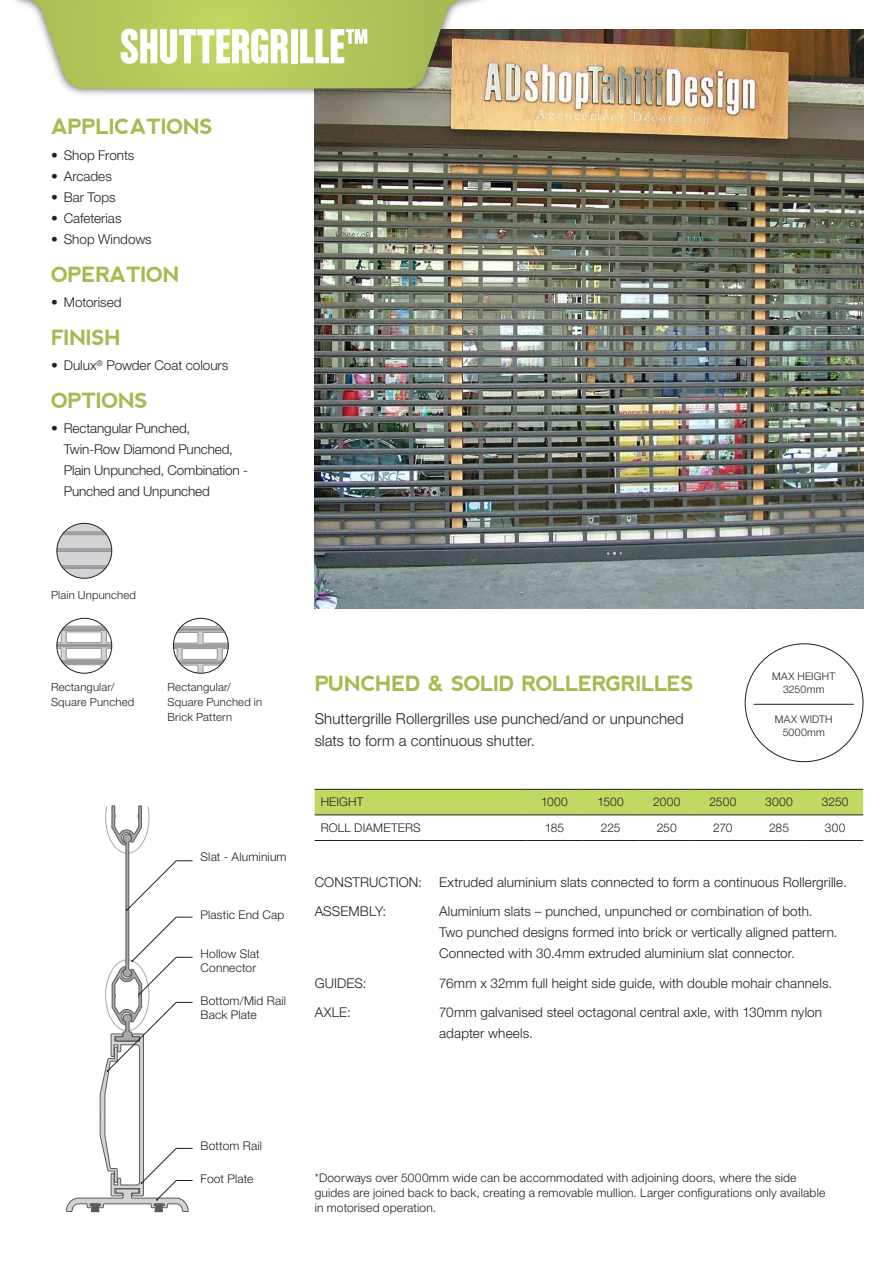
<style>
.page{position:relative;width:893px;height:1263px;background:#fff}
.page>*{position:absolute;margin:0;border:0;box-sizing:border-box;transform-origin:0 0}
.t1{font:52.5px "Chalet Comprime Hong Kong Sixty";letter-spacing:-.005em;color:#fff}
.t2{font:700 21px "nevis";letter-spacing:-.02em;color:#a6ba52}
.t3{font:300 15px/22.5px "Helvetica Neue LT Std";letter-spacing:.005em;color:#231f20}
.t4{font:300 13.5px/21px "Helvetica Neue LT Std";letter-spacing:.01em;color:#231f20}
.t5{font:300 13.5px/21px "Helvetica Neue LT Std";letter-spacing:-.01em;color:#231f20}
.t6{font:300 12px/15px "Helvetica Neue LT Std";letter-spacing:.015em;color:#231f20}
.t7{font:300 11.25px/15px "Helvetica Neue LT Std";letter-spacing:.015em;color:#231f20}
.t8{font:300 10.5px/12.6px "Helvetica Neue LT Std";letter-spacing:.02em;color:#231f20;text-align:center}
</style>
<div class="page">
<img style="left:315px;top:30px;width:548px;height:578px">
<div style="left:0;top:0;width:518px;height:98px;background:#231f20;opacity:.75"></div>
<svg style="left:29px;top:0;width:432px;height:88px;background:#b6c866"></svg>
<svg style="left:57px;top:523px;width:55px;height:55px"></svg>
<div style="left:57px;top:523px;width:55px;height:55px;border:1px solid #231f20;border-radius:50%"></div>
<svg style="left:57px;top:618px;width:55px;height:55px"></svg>
<div style="left:57px;top:618px;width:55px;height:55px;border:1px solid #231f20;border-radius:50%"></div>
<svg style="left:173px;top:618px;width:55px;height:55px"></svg>
<div style="left:173px;top:618px;width:56px;height:55px;border:1px solid #231f20;border-radius:50%"></div>
<div style="left:315px;top:790px;width:548px;height:25px;background:#c0d962"></div>
<hr style="left:315px;top:789px;width:211px;height:1px;background:#231f20">
<hr style="left:526px;top:789px;width:57px;height:1px;background:#231f20">
<hr style="left:583px;top:789px;width:56px;height:1px;background:#231f20">
<hr style="left:639px;top:789px;width:56px;height:1px;background:#231f20">
<hr style="left:695px;top:789px;width:56px;height:1px;background:#231f20">
<hr style="left:751px;top:789px;width:56px;height:1px;background:#231f20">
<hr style="left:807px;top:789px;width:56px;height:1px;background:#231f20">
<hr style="left:315px;top:815px;width:211px;height:1px;background:#231f20">
<hr style="left:526px;top:815px;width:57px;height:1px;background:#231f20">
<hr style="left:583px;top:815px;width:56px;height:1px;background:#231f20">
<hr style="left:639px;top:815px;width:56px;height:1px;background:#231f20">
<hr style="left:695px;top:815px;width:56px;height:1px;background:#231f20">
<hr style="left:751px;top:815px;width:56px;height:1px;background:#231f20">
<hr style="left:807px;top:815px;width:56px;height:1px;background:#231f20">
<hr style="left:315px;top:840px;width:211px;height:1px;background:#231f20">
<hr style="left:526px;top:840px;width:57px;height:1px;background:#231f20">
<hr style="left:583px;top:840px;width:56px;height:1px;background:#231f20">
<hr style="left:639px;top:840px;width:56px;height:1px;background:#231f20">
<hr style="left:695px;top:840px;width:56px;height:1px;background:#231f20">
<hr style="left:751px;top:840px;width:56px;height:1px;background:#231f20">
<hr style="left:807px;top:840px;width:56px;height:1px;background:#231f20">
<hr style="left:754px;top:704px;width:100px;height:1px;background:#231f20">
<svg style="left:66px;top:805px;width:127px;height:408px"></svg>
<h1 class="t1" style="left:120px;top:15px;width:251px">SHUTTERGRILLE™</h1>
<h2 class="t2" style="left:51px;top:115px;width:163px">APPLICATIONS</h2>
<p class="t4" style="left:51px;top:144px;width:85px">• Shop Fronts</p>
<p class="t4" style="left:51px;top:165px;width:62px">• Arcades</p>
<p class="t4" style="left:51px;top:186px;width:66px">• Bar Tops</p>
<p class="t4" style="left:51px;top:207px;width:72px">• Cafeterias</p>
<p class="t4" style="left:51px;top:228px;width:102px">• Shop Windows</p>
<h2 class="t2" style="left:51px;top:262px;width:130px">OPERATION</h2>
<p class="t4" style="left:51px;top:291px;width:72px">• Motorised</p>
<h2 class="t2" style="left:51px;top:325px;width:72px">FINISH</h2>
<p class="t4" style="left:51px;top:355px;width:179px">• Dulux<sup>®</sup> Powder Coat colours</p>
<h2 class="t2" style="left:51px;top:389px;width:99px">OPTIONS</h2>
<p class="t5" style="left:64px;top:418px;width:186px;text-indent:-13px">• Rectangular Punched,<br>Twin-Row Diamond Punched,<br>Plain Unpunched, Combination -<br>Punched and Unpunched</p>
<p class="t7" style="left:51px;top:587px;width:86px">Plain Unpunched</p>
<p class="t7" style="left:51px;top:679px;width:85px">Rectangular/<br>Square Punched</p>
<p class="t7" style="left:168px;top:679px;width:96px">Rectangular/<br>Square Punched in<br>Brick Pattern</p>
<p class="t6" style="left:201px;top:849px;width:88px">Slat - Aluminium</p>
<p class="t6" style="left:201px;top:907px;width:85px">Plastic End Cap</p>
<p class="t6" style="left:201px;top:946px;width:61px;line-height:14.4px">Hollow Slat<br>Connector</p>
<p class="t6" style="left:201px;top:993px;width:87px;line-height:14.4px">Bottom/Mid Rail<br>Back Plate</p>
<h2 class="t2" style="left:315px;top:672px;width:381px">PUNCHED &amp; SOLID ROLLERGRILLES</h2>
<p class="t8" style="left:772px;top:670px;width:64px">MAX HEIGHT<br>3250mm</p>
<p class="t8" style="left:775px;top:713px;width:59px">MAX WIDTH<br>5000mm</p>
<p class="t3" style="left:315px;top:707px;width:371px">Shuttergrille Rollergrilles use punched/and or unpunched slats to form a continuous shutter.</p>
<p class="t6" style="left:321px;top:794px;width:44px">HEIGHT</p>
<p class="t6" style="left:541px;top:794px;width:28px">1000</p>
<p class="t6" style="left:597px;top:794px;width:28px">1500</p>
<p class="t6" style="left:653px;top:794px;width:29px">2000</p>
<p class="t6" style="left:709px;top:794px;width:28px">2500</p>
<p class="t6" style="left:765px;top:794px;width:29px">3000</p>
<p class="t6" style="left:822px;top:794px;width:28px">3250</p>
<p class="t6" style="left:321px;top:820px;width:102px">ROLL DIAMETERS</p>
<p class="t6" style="left:545px;top:820px;width:21px">185</p>
<p class="t6" style="left:601px;top:820px;width:21px">225</p>
<p class="t6" style="left:657px;top:820px;width:21px">250</p>
<p class="t6" style="left:713px;top:820px;width:21px">270</p>
<p class="t6" style="left:769px;top:820px;width:22px">285</p>
<p class="t6" style="left:825px;top:820px;width:22px">300</p>
<p class="t4" style="left:315px;top:871px;width:109px">CONSTRUCTION:</p>
<p class="t4" style="left:439px;top:871px;width:409px">Extruded aluminium slats connected to form a continuous Rollergrille.</p>
<p class="t4" style="left:315px;top:900px;width:73px">ASSEMBLY:</p>
<p class="t4" style="left:439px;top:900px;width:400px">Aluminium slats – punched, unpunched or combination of both.<br>Two punched designs formed into brick or vertically aligned pattern.<br>Connected with 30.4mm extruded aluminium slat connector.</p>
<p class="t4" style="left:315px;top:972px;width:53px">GUIDES:</p>
<p class="t4" style="left:439px;top:972px;width:394px">76mm x 32mm full height side guide, with double mohair channels.</p>
<p class="t4" style="left:315px;top:1001px;width:38px">AXLE:</p>
<p class="t4" style="left:439px;top:1001px;width:384px">70mm galvanised steel octagonal central axle, with 130mm nylon adapter wheels.</p>
<p class="t6" style="left:201px;top:1138px;width:63px">Bottom Rail</p>
<p class="t6" style="left:201px;top:1170px;width:54px">Foot Plate</p>
<p class="t6" style="left:315px;top:1170px;width:512px">*Doorways over 5000mm wide can be accommodated with adjoining doors, where the side guides are joined back to back, creating a removable mullion. Larger configurations only available in motorised operation.</p>
</div>
